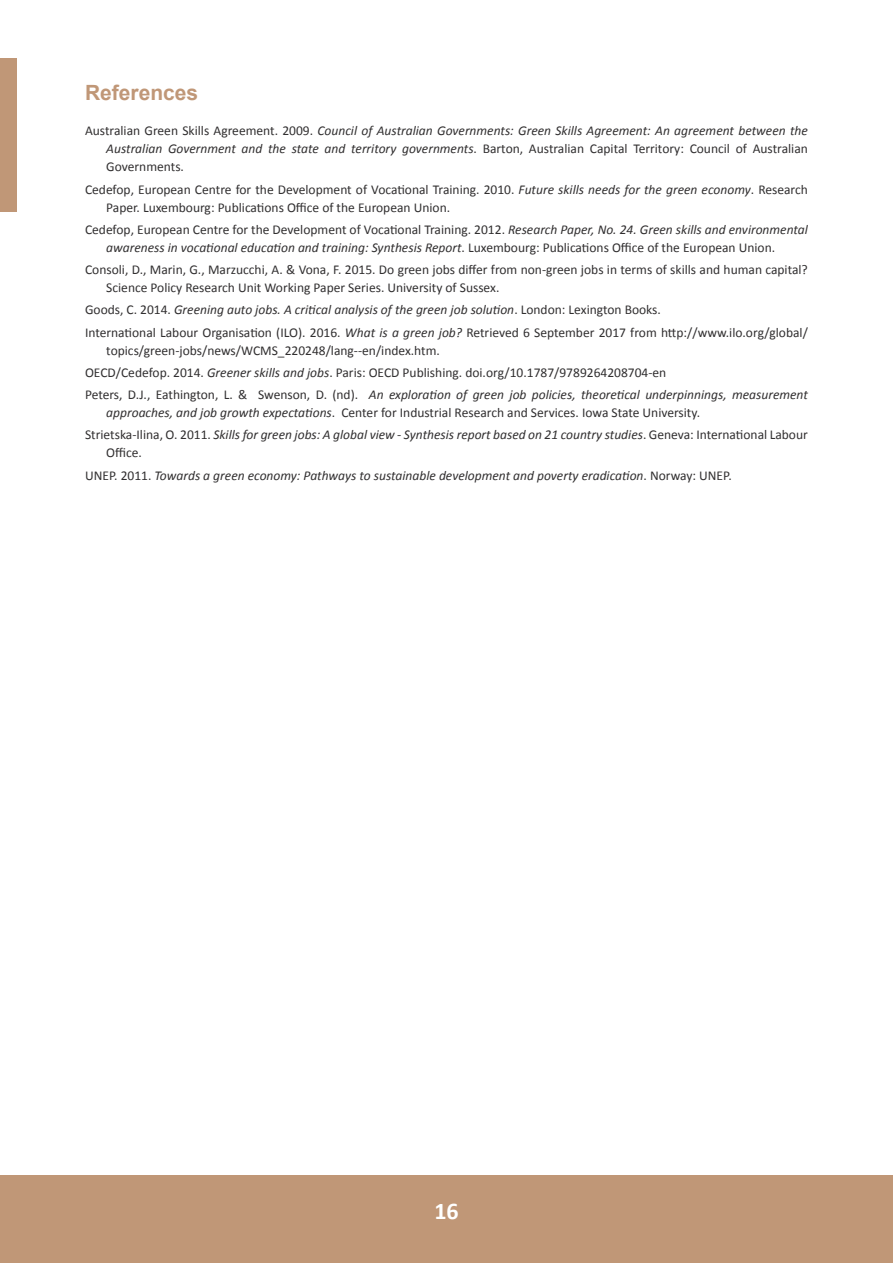
<style>
.page{position:relative;width:893px;height:1263px;background:#fff}
.page>*{position:absolute;margin:0;border:0;box-sizing:border-box;transform-origin:0 0}
.t1{font:700 24px "Calibri";color:#fff}
.t2{font:700 21px "Arial";color:#c09777}
.t3{font:13.5px/22.2px "Calibri";color:#312f30}
.t4{font:italic 13.5px/18px "Calibri";color:#312f30;text-align:justify}
.s1{font-style:normal}
.s2{font-style:italic}
</style>
<div class="page">
<div style="left:0;top:1175px;width:893px;height:88px;background:#c09777"></div>
<div style="left:0;top:59px;width:17px;height:153px;background:#c09777"></div>
<h2 class="t2" style="left:85px;top:79px;width:115px">References</h2>
<p class="t4" style="left:106px;top:121px;width:703px;text-indent:-21px"><span class="s1">Australian Green Skills Agreement. 2009.</span> Council of Australian Governments: Green Skills Agreement: An agreement between the Australian Government and the state and territory governments<span class="s1">. Barton, Australian Capital Territory: Council of Australian Governments.</span></p>
<p class="t3" style="left:106px;top:180px;width:703px;line-height:18px;text-indent:-21px">Cedefop, European Centre for the Development of Vocational Training. 2010. <span class="s2">Future skills needs for the green economy</span>. Research<br>Paper. Luxembourg: Publications Office of the European Union.</p>
<p class="t3" style="left:106px;top:220px;width:703px;line-height:18px;text-indent:-21px">Cedefop, European Centre for the Development of Vocational Training. 2012. <span class="s2">Research Paper, No. 24. Green skills and environmental awareness in vocational education and training: Synthesis Report</span>. Luxembourg: Publications Office of the European Union.</p>
<p class="t3" style="left:106px;top:261px;width:703px;line-height:18px;text-indent:-21px">Consoli, D., Marin, G., Marzucchi, A. &amp; Vona, F. 2015. Do green jobs differ from non-green jobs in terms of skills and human capital?<br>Science Policy Research Unit Working Paper Series. University of Sussex.</p>
<p class="t3" style="left:85px;top:299px;width:724px">Goods, C. 2014. <span class="s2">Greening auto jobs. A critical analysis of the green job solution</span>. London: Lexington Books.<br>International Labour Organisation (ILO). 2016. <span class="s2">What is a green job?</span> Retrieved 6 September 2017 from http://www.ilo.org/global/</p>
<p class="t3" style="left:85px;top:339px;width:724px;text-indent:21px">topics/green-jobs/news/WCMS_220248/lang--en/index.htm.<br>OECD/Cedefop. 2014. <span class="s2">Greener skills and jobs</span>. Paris: OECD Publishing. doi.org/10.1787/9789264208704-en<br>Peters, D.J., Eathington, L. &amp; Swenson, D. (nd). <span class="s2">An exploration of green job policies, theoretical underpinnings, measurement</span></p>
<p class="t3" style="left:85px;top:402px;width:724px;text-indent:21px"><span class="s2">approaches, and job growth expectations</span>. Center for Industrial Research and Services. Iowa State University.<br>Strietska-Ilina, O. 2011. <span class="s2">Skills for green jobs: A global view - Synthesis report based on 21 country studies</span>. Geneva: International Labour</p>
<p class="t4" style="left:85px;top:441px;width:648px;line-height:22.2px;text-indent:21px"><span class="s1">Office.<br>UNEP. 2011.</span> Towards a green economy: Pathways to sustainable development and poverty eradication<span class="s1">. Norway: UNEP.</span></p>
<h1 class="t1" style="left:434px;top:1195px;width:26px">16</h1>
</div>
